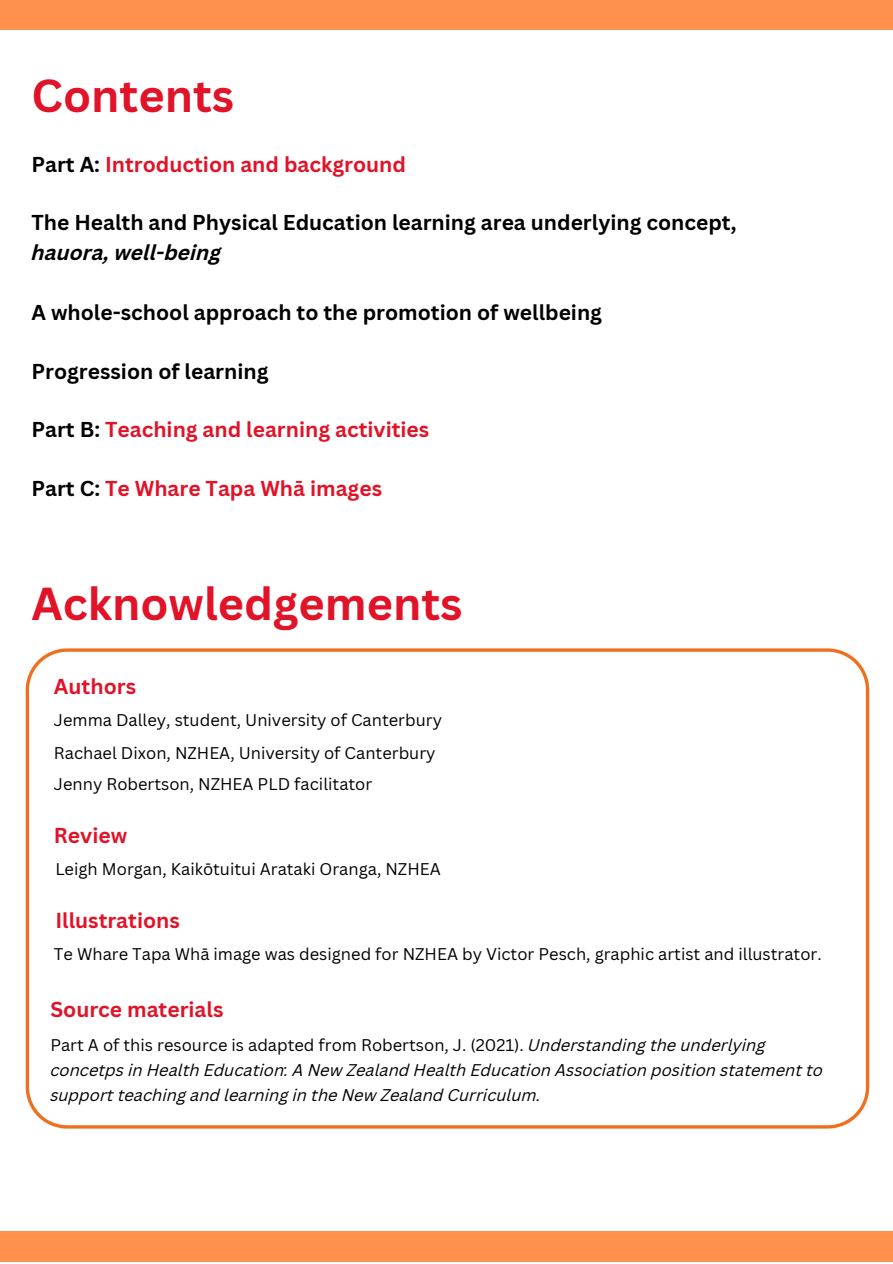
<style>
.page{position:relative;width:893px;height:1264px;background:#fff}
.page>*{position:absolute;margin:0;border:0;box-sizing:border-box;transform-origin:0 0}
.t1{font:700 45px "Canva Sans";color:#e11328}
.t2{font:700 21px "Canva Sans";color:#e11328}
.t3{font:700 21px "Canva Sans";color:#000}
.t4{font:italic 700 21px "Canva Sans";color:#000}
.t5{font:16.5px/32.4px "Canva Sans";color:#000}
.t6{font:italic 16.5px/24.8px "Canva Sans";color:#000}
.s1{color:#000}
.s2{font-style:normal}
</style>
<div class="page">
<div style="left:0;top:0;width:892px;height:30px;background:#ff914d"></div>
<svg style="left:26px;top:648px;width:843px;height:480px"></svg>
<div style="left:0;top:1231px;width:892px;height:30px;background:#ff914d"></div>
<h1 class="t1" style="left:32px;top:64px;width:204px">Contents</h1>
<p class="t2" style="left:32px;top:149px;width:376px"><span class="s1">Part A:</span> Introduction and background</p>
<p class="t3" style="left:32px;top:208px;width:706px">The Health and Physical Education learning area underlying concept,</p>
<p class="t4" style="left:32px;top:243px;width:191px">hauora, well-being</p>
<p class="t3" style="left:32px;top:298px;width:572px">A whole-school approach to the promotion of wellbeing</p>
<p class="t3" style="left:32px;top:356px;width:238px">Progression of learning</p>
<p class="t2" style="left:32px;top:415px;width:399px"><span class="s1">Part B:</span> Teaching and learning activities</p>
<p class="t2" style="left:32px;top:473px;width:352px"><span class="s1">Part C:</span> Te Whare Tapa Whā images</p>
<h1 class="t1" style="left:32px;top:571px;width:432px">Acknowledgements</h1>
<p class="t2" style="left:54px;top:671px;width:84px">Authors</p>
<p class="t5" style="left:54px;top:703px;width:389px">Jemma Dalley, student, University of Canterbury<br>Rachael Dixon, NZHEA, University of Canterbury</p>
<p class="t5" style="left:54px;top:767px;width:320px">Jenny Robertson, NZHEA PLD facilitator</p>
<p class="t2" style="left:54px;top:820px;width:75px">Review</p>
<p class="t5" style="left:55px;top:852px;width:387px">Leigh Morgan, Kaikōtuitui Arataki Oranga, NZHEA</p>
<p class="t2" style="left:55px;top:905px;width:126px">Illustrations</p>
<p class="t5" style="left:54px;top:937px;width:769px">Te Whare Tapa Whā image was designed for NZHEA by Victor Pesch, graphic artist and illustrator.</p>
<p class="t2" style="left:50px;top:994px;width:175px">Source materials</p>
<p class="t6" style="left:50px;top:1034px;width:774px"><span class="s2">Part A of this resource is adapted from Robertson, J. (2021).</span> Understanding the underlying concetps in Health Education: A New Zealand Health Education Association position statement to support teaching and learning in the New Zealand Curriculum.</p>
</div>
